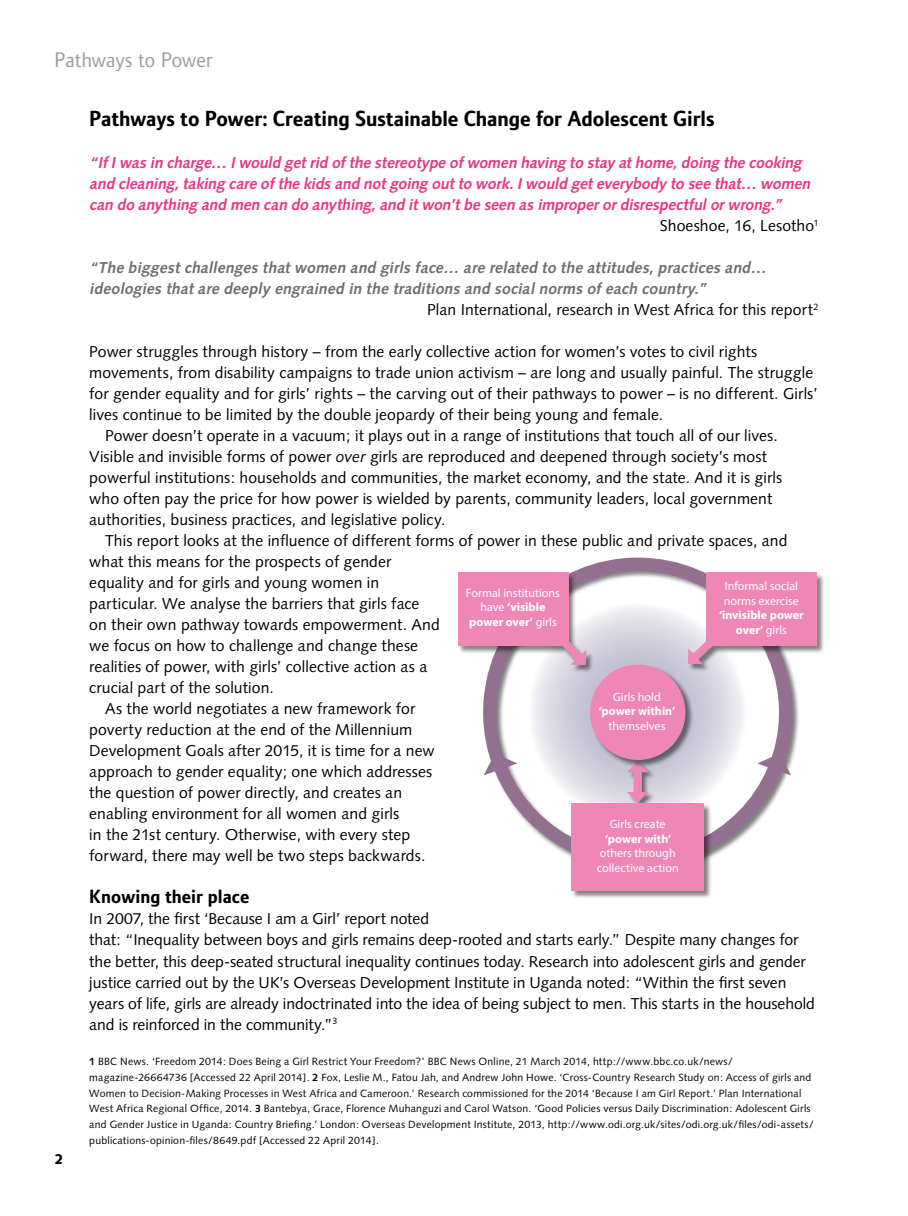
<style>
.page{position:relative;width:908px;height:1216px;background:#fff}
.page>*{position:absolute;margin:0;border:0;box-sizing:border-box;transform-origin:0 0}
.t1{font:700 21px "Plan";letter-spacing:-.005em;color:#000}
.t2{font:20.3px "Plan Roman";letter-spacing:.005em;color:#9c9c9d}
.t3{font:700 18.38px "Plan";letter-spacing:.005em;color:#000}
.t4{font:15.75px/21px "Syntax";letter-spacing:.005em;color:#000}
.t5{font:italic 700 15.75px "Syntax";color:#e83681}
.t6{font:italic 700 15.75px "Syntax";color:#6e6e6e}
.t7{font:900 14px "Syntax";color:#000}
.t8{font:12.08px/14.5px "Myriad Pro";color:#fff}
.t9{font:700 12.08px/14.5px "Myriad Pro";color:#fff;text-align:center}
.t10{font:10.5px/15.8px "Syntax";letter-spacing:.02em;color:#000}
.s1{font-style:italic}
.s2{font-weight:700}
.s3{font-weight:400}
</style>
<div class="page">
<img style="left:483px;top:566px;width:316px;height:291px">
<div style="left:483px;top:557px;width:309px;height:310px;border:13px solid #947090;border-radius:50%"></div>
<img style="left:570px;top:759px;width:143px;height:139px">
<div style="left:572px;top:803px;width:132px;height:88px;background:#ef87b6"></div>
<svg style="left:627px;top:769px;width:21px;height:33px"></svg>
<img style="left:588px;top:662px;width:107px;height:107px">
<div style="left:590px;top:664px;width:95px;height:96px;background:#ef87b6;border-radius:50%"></div>
<img style="left:686px;top:571px;width:138px;height:103px">
<div style="left:706px;top:573px;width:110px;height:73px;background:#ef87b6"></div>
<svg style="left:688px;top:640px;width:24px;height:24px"></svg>
<img style="left:458px;top:571px;width:138px;height:103px">
<div style="left:458px;top:573px;width:110px;height:73px;background:#ef87b6"></div>
<svg style="left:562px;top:640px;width:24px;height:25px"></svg>
<svg style="left:757px;top:753px;width:34px;height:22px"></svg>
<svg style="left:484px;top:753px;width:33px;height:22px"></svg>
<p class="t2" style="left:55px;top:48px;width:160px">Pathways to Power</p>
<p class="t7" style="left:55px;top:1151px;width:11px">2</p>
<h1 class="t1" style="left:89px;top:106px;width:627px">Pathways to Power: Creating Sustainable Change for Adolescent Girls</h1>
<p class="t5" style="left:89px;top:154px;width:717px">“IfIwas in charge… Iwould getrid ofthe stereotype ofwomen having to stay athome,doing the cooking</p>
<p class="t5" style="left:89px;top:175px;width:726px">and cleaning,taking care ofthe kids and notgoing outto work.Iwould geteverybody to see that… women</p>
<p class="t5" style="left:89px;top:196px;width:698px">can do anything and men can do anything,and itwon’tbe seen as improperordisrespectfulorwrong.”</p>
<p class="t4" style="left:660px;top:215px;width:160px">Shoeshoe, 16, Lesotho<sup>1</sup></p>
<p class="t6" style="left:89px;top:259px;width:681px">“The biggest challenges that women and girls face… are related to the attitudes, practices and…</p>
<p class="t6" style="left:89px;top:280px;width:622px">ideologies that are deeply engrained in the traditions and social norms of each country.”</p>
<p class="t4" style="left:427px;top:299px;width:393px">Plan International, research in West Africa for this report<sup>2</sup></p>
<p class="t4" style="left:89px;top:341px;width:669px">Power struggles through history – from the early collective action for women’s votes to civil rights</p>
<p class="t4" style="left:89px;top:362px;width:725px">movements, from disability campaigns to trade union activism – are long and usually painful. The struggle</p>
<p class="t4" style="left:89px;top:383px;width:730px">for gender equality and for girls’ rights – the carving out of their pathways to power – is no different. Girls’</p>
<p class="t4" style="left:89px;top:404px;width:575px">lives continue to be limited by the double jeopardy of their being young and female.</p>
<p class="t4" style="left:105px;top:425px;width:674px">Power doesn’t operate in a vacuum; it plays out in a range of institutions that touch all of our lives.</p>
<p class="t4" style="left:89px;top:446px;width:679px">Visible and invisible forms of power <span class="s1">over</span> girls are reproduced and deepened through society’s most</p>
<p class="t4" style="left:89px;top:467px;width:694px">powerful institutions: households and communities, the market economy, and the state. And it is girls</p>
<p class="t4" style="left:89px;top:488px;width:684px">who often pay the price for how power is wielded by parents, community leaders, local government</p>
<p class="t4" style="left:89px;top:509px;width:358px">authorities, business practices, and legislative policy.</p>
<p class="t4" style="left:105px;top:530px;width:684px">This report looks at the influence of different forms of power in these public and private spaces, and</p>
<p class="t4" style="left:89px;top:551px;width:303px">what this means for the prospects of gender</p>
<p class="t4" style="left:89px;top:572px;width:291px">equality and for girls and young women in</p>
<p class="t4" style="left:89px;top:593px;width:332px">particular. We analyse the barriers that girls face</p>
<p class="t4" style="left:89px;top:614px;width:352px">on their own pathway towards empowerment. And</p>
<p class="t4" style="left:89px;top:635px;width:330px">we focus on how to challenge and change these</p>
<p class="t4" style="left:89px;top:656px;width:339px">realities of power, with girls’ collective action as a</p>
<p class="t4" style="left:89px;top:677px;width:186px">crucial part of the solution.</p>
<p class="t4" style="left:105px;top:698px;width:312px">As the world negotiates a new framework for</p>
<p class="t4" style="left:89px;top:719px;width:324px">poverty reduction at the end of the Millennium</p>
<p class="t4" style="left:89px;top:740px;width:347px">Development Goals after 2015, it is time for a new</p>
<p class="t4" style="left:89px;top:761px;width:344px">approach to gender equality; one which addresses</p>
<p class="t4" style="left:89px;top:782px;width:314px">the question of power directly, and creates an</p>
<p class="t4" style="left:89px;top:803px;width:311px">enabling environment for all women and girls</p>
<p class="t4" style="left:89px;top:824px;width:322px">in the 21st century. Otherwise, with every step</p>
<p class="t4" style="left:89px;top:845px;width:338px">forward, there may well be two steps backwards.</p>
<p class="t3" style="left:89px;top:886px;width:161px">Knowing their place</p>
<p class="t4" style="left:89px;top:908px;width:727px">In 2007, the first ‘Because I am a Girl’ report noted<br>that: “Inequality between boys and girls remains deep-rooted and starts early.” Despite many changes for the better, this deep-seated structural inequality continues today. Research into adolescent girls and gender justice carried out by the UK’s Overseas Development Institute in Uganda noted: “Within the first seven years of life, girls are already indoctrinated into the idea of being subject to men. This starts in the household and is reinforced in the community.”<sup>3</sup></p>
<p class="t10" style="left:89px;top:1053px;width:726px"><span class="s2">1</span> BBC News. ‘Freedom 2014: Does Being a Girl Restrict Your Freedom?’ BBC News Online, 21 March 2014, http://www.bbc.co.uk/news/ magazine-26664736 [Accessed 22 April 2014]. <span class="s2">2</span> Fox, Leslie M., Fatou Jah, and Andrew John Howe. ‘Cross-Country Research Study on: Access of girls and Women to Decision-Making Processes in West Africa and Cameroon.’ Research commissioned for the 2014 ‘Because I am Girl Report.’ Plan International West Africa Regional Office, 2014. <span class="s2">3</span> Bantebya, Grace, Florence Muhanguzi and Carol Watson. ‘Good Policies versus Daily Discrimination: Adolescent Girls and Gender Justice in Uganda: Country Briefing.’ London: Overseas Development Institute, 2013, http://www.odi.org.uk/sites/odi.org.uk/files/odi-assets/ publications-opinion-files/8649.pdf [Accessed 22 April 2014].</p>
<p class="t8" style="left:724px;top:578px;width:77px">Informal social norms exercise</p>
<p class="t9" style="left:719px;top:607px;width:86px">‘invisible power over’ <span class="s3">girls</span></p>
<p class="t8" style="left:466px;top:585px;width:96px;text-align:center">Formal institutions have <span class="s2">‘visible power over’</span> girls</p>
<p class="t8" style="left:613px;top:689px;width:49px">Girls hold</p>
<p class="t9" style="left:599px;top:703px;width:78px">‘power within’</p>
<p class="t8" style="left:608px;top:718px;width:58px">themselves</p>
<p class="t8" style="left:610px;top:816px;width:57px">Girls create</p>
<p class="t9" style="left:605px;top:830px;width:68px">‘power with’</p>
<p class="t8" style="left:597px;top:845px;width:83px">others through collective action</p>
</div>
